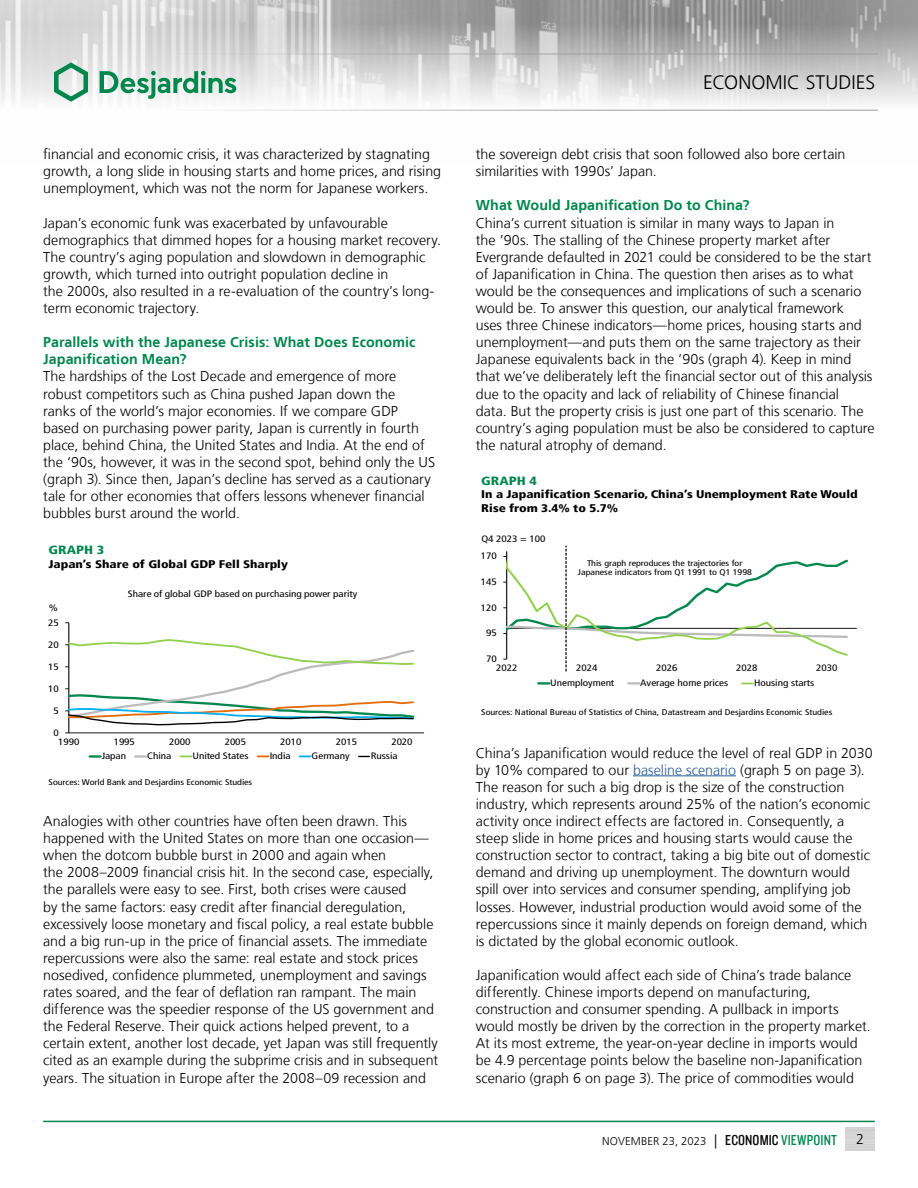
<style>
.page{position:relative;width:918px;height:1188px;background:#fff}
.page>*{position:absolute;margin:0;border:0;box-sizing:border-box;transform-origin:0 0}
.t1{font:300 19.5px "Frutiger LT";letter-spacing:.005em;color:#000}
.t2{font:300 14.25px/17.1px "Frutiger LT";color:#000}
.t3{font:700 14.25px/17.1px "Frutiger LT";letter-spacing:.005em;color:#00874e}
.t4{font:900 condensed 12px "Frutiger LT";color:#00874e;scale:1.2 1}
.t5{font:300 11.25px "Frutiger LT";letter-spacing:.005em;color:#000}
.t6{font:900 condensed 11.1px/13.2px "Frutiger LT";color:#000;scale:1.2 1}
.t7{font:condensed 9.3px "Frutiger LT";color:#000;scale:1.2 1}
.t8{font:condensed 8.25px/9.9px "Frutiger LT";color:#000;text-align:center;scale:1.2 1}
.s1{color:#275b9b}
.s2{font-size:14.25px}
.s3{font-family:"Knockout 29 Junior Ltweight";font-weight:400;font-size:15px}
.s4{font-family:"Knockout 29 Junior Ltweight";font-weight:400;font-size:15px;color:#00874e}
</style>
<div class="page">
<img style="left:0;top:0;width:918px;height:110px">
<hr style="left:0;top:54px;width:878px;height:1px;background:#9d9d9c">
<hr style="left:0;top:110px;width:878px;height:1px;background:#9d9d9c">
<svg style="left:54px;top:62px;width:34px;height:40px"></svg>
<svg style="left:100px;top:71px;width:136px;height:28px"></svg>
<hr style="left:43px;top:1121px;width:832px;height:1px;background:#00874e">
<hr style="left:633px;top:775px;width:103px;height:1px;background:#275b9b">
<hr style="left:69px;top:623px;width:1px;height:110px;background:#000">
<hr style="left:69px;top:733px;width:355px;height:1px;background:#000">
<svg style="left:65px;top:638px;width:350px;height:88px"></svg>
<svg style="left:90px;top:755px;width:10px;height:3px"></svg>
<svg style="left:135px;top:755px;width:11px;height:3px"></svg>
<svg style="left:181px;top:755px;width:10px;height:2px"></svg>
<svg style="left:258px;top:755px;width:10px;height:2px"></svg>
<svg style="left:300px;top:755px;width:10px;height:2px"></svg>
<hr style="left:507px;top:628px;width:350px;height:1px;background:#000">
<svg style="left:539px;top:682px;width:10px;height:3px"></svg>
<svg style="left:628px;top:682px;width:11px;height:3px"></svg>
<svg style="left:742px;top:682px;width:11px;height:2px"></svg>
<svg style="left:503px;top:546px;width:347px;height:125px"></svg>
<p class="t2" style="left:43px;top:146px;width:400px">financial and economic crisis, it was characterized by stagnating growth, a long slide in housing starts and home prices, and rising unemployment, which was not the norm for Japanese workers.</p>
<p class="t2" style="left:43px;top:214px;width:399px">Japan’s economic funk was exacerbated by unfavourable demographics that dimmed hopes for a housing market recovery.<br>The country’s aging population and slowdown in demographic growth, which turned into outright population decline in<br>the 2000s, also resulted in a re-evaluation of the country’s long&shy;term economic trajectory.</p>
<p class="t3" style="left:43px;top:334px;width:374px">Parallels with the Japanese Crisis: What Does Economic<br>Japanification Mean?</p>
<p class="t2" style="left:43px;top:368px;width:393px">The hardships of the Lost Decade and emergence of more robust competitors such as China pushed Japan down the<br>ranks of the world’s major economies. If we compare GDP based on purchasing power parity, Japan is currently in fourth place, behind China, the United States and India. At the end of the ‘90s, however, it was in the second spot, behind only the US (graph 3). Since then, Japan’s decline has served as a cautionary tale for other economies that offers lessons whenever financial bubbles burst around the world.</p>
<p class="t4" style="left:49px;top:543px;width:48px">GRAPH 3</p>
<p class="t6" style="left:49px;top:557px;width:201px">Japan’s Share of Global GDP Fell Sharply</p>
<p class="t7" style="left:49px;top:602px;width:9px">%</p>
<p class="t7" style="left:48px;top:617px;width:10px">25</p>
<p class="t7" style="left:48px;top:639px;width:10px">20</p>
<p class="t7" style="left:48px;top:661px;width:10px">15</p>
<p class="t7" style="left:48px;top:683px;width:10px">10</p>
<p class="t7" style="left:53px;top:705px;width:6px">5</p>
<p class="t7" style="left:53px;top:727px;width:6px">0</p>
<p class="t7" style="left:128px;top:588px;width:193px">Share of global GDP based on purchasing power parity</p>
<p class="t7" style="left:58px;top:736px;width:19px">1990</p>
<p class="t7" style="left:114px;top:736px;width:19px">1995</p>
<p class="t7" style="left:169px;top:736px;width:19px">2000</p>
<p class="t7" style="left:225px;top:736px;width:19px">2005</p>
<p class="t7" style="left:280px;top:736px;width:19px">2010</p>
<p class="t7" style="left:336px;top:736px;width:19px">2015</p>
<p class="t7" style="left:391px;top:736px;width:19px">2020</p>
<p class="t7" style="left:102px;top:751px;width:22px">Japan</p>
<p class="t7" style="left:147px;top:751px;width:22px">China</p>
<p class="t7" style="left:192px;top:751px;width:48px">United States</p>
<p class="t7" style="left:270px;top:751px;width:19px">India</p>
<p class="t7" style="left:312px;top:751px;width:33px">Germany</p>
<p class="t7" style="left:371px;top:751px;width:24px">Russia</p>
<p class="t8" style="left:49px;top:777px;width:171px">Sources: World Bank and Desjardins Economic Studies</p>
<p class="t2" style="left:43px;top:813px;width:397px">Analogies with other countries have often been drawn. This happened with the United States on more than one occasion— when the dotcom bubble burst in 2000 and again when<br>the 2008–2009 financial crisis hit. In the second case, especially, the parallels were easy to see. First, both crises were caused<br>by the same factors: easy credit after financial deregulation, excessively loose monetary and fiscal policy, a real estate bubble and a big run-up in the price of financial assets. The immediate repercussions were also the same: real estate and stock prices nosedived, confidence plummeted, unemployment and savings rates soared, and the fear of deflation ran rampant. The main difference was the speedier response of the US government and the Federal Reserve. Their quick actions helped prevent, to a certain extent, another lost decade, yet Japan was still frequently cited as an example during the subprime crisis and in subsequent years. The situation in Europe after the 2008–09 recession and</p>
<h1 class="t1" style="left:703px;top:72px;width:174px">ECONOMIC STUDIES</h1>
<p class="t2" style="left:476px;top:146px;width:371px">the sovereign debt crisis that soon followed also bore certain similarities with 1990s’ Japan.</p>
<p class="t3" style="left:476px;top:197px;width:275px">What Would Japanification Do to China?</p>
<p class="t2" style="left:476px;top:214px;width:400px">China’s current situation is similar in many ways to Japan in<br>the ’90s. The stalling of the Chinese property market after Evergrande defaulted in 2021 could be considered to be the start of Japanification in China. The question then arises as to what would be the consequences and implications of such a scenario would be. To answer this question, our analytical framework<br>uses three Chinese indicators—home prices, housing starts and unemployment—and puts them on the same trajectory as their Japanese equivalents back in the ‘90s (graph 4). Keep in mind that we’ve deliberately left the financial sector out of this analysis due to the opacity and lack of reliability of Chinese financial<br>data. But the property crisis is just one part of this scenario. The country’s aging population must be also be considered to capture the natural atrophy of demand.</p>
<p class="t4" style="left:481px;top:474px;width:48px">GRAPH 4</p>
<p class="t6" style="left:481px;top:488px;width:315px">In a Japanification Scenario, China’s Unemployment Rate Would<br>Rise from 3.4% to 5.7%</p>
<p class="t7" style="left:481px;top:533px;width:55px">Q4 2023 = 100</p>
<p class="t7" style="left:481px;top:551px;width:15px">170</p>
<p class="t7" style="left:481px;top:576px;width:15px">145</p>
<p class="t7" style="left:481px;top:602px;width:15px">120</p>
<p class="t7" style="left:486px;top:628px;width:10px">95</p>
<p class="t7" style="left:486px;top:653px;width:10px">70</p>
<p class="t8" style="left:578px;top:558px;width:146px">This graph reproduces the trajectories for<br>Japanese indicators from Q1 1991 to Q1 1998</p>
<p class="t7" style="left:496px;top:662px;width:19px">2022</p>
<p class="t7" style="left:576px;top:662px;width:19px">2024</p>
<p class="t7" style="left:656px;top:662px;width:19px">2026</p>
<p class="t7" style="left:736px;top:662px;width:19px">2028</p>
<p class="t7" style="left:816px;top:662px;width:19px">2030</p>
<p class="t7" style="left:550px;top:678px;width:55px">Unemployment</p>
<p class="t7" style="left:640px;top:678px;width:75px">Average home prices</p>
<p class="t7" style="left:754px;top:678px;width:52px">Housing starts</p>
<p class="t8" style="left:481px;top:708px;width:294px">Sources: National Bureau of Statistics of China, Datastream and Desjardins Economic Studies</p>
<p class="t2" style="left:476px;top:744px;width:398px">China’s Japanification would reduce the level of real GDP in 2030 by 10% compared to our <span class="s1">baseline scenario</span> (graph 5 on page 3).<br>The reason for such a big drop is the size of the construction industry, which represents around 25% of the nation’s economic activity once indirect effects are factored in. Consequently, a steep slide in home prices and housing starts would cause the construction sector to contract, taking a big bite out of domestic demand and driving up unemployment. The downturn would spill over into services and consumer spending, amplifying job losses. However, industrial production would avoid some of the repercussions since it mainly depends on foreign demand, which is dictated by the global economic outlook.</p>
<p class="t2" style="left:476px;top:967px;width:396px">Japanification would affect each side of China’s trade balance differently. Chinese imports depend on manufacturing, construction and consumer spending. A pullback in imports would mostly be driven by the correction in the property market.<br>At its most extreme, the year-on-year decline in imports would be 4.9 percentage points below the baseline non-Japanification scenario (graph 6 on page 3). The price of commodities would</p>
<p class="t5" style="left:602px;top:1135px;width:237px">NOVEMBER 23, 2023 <span class="s2">|</span> <span class="s3">ECONOMIC</span> <span class="s4">VIEWPOINT</span></p>
<p class="t2" style="left:856px;top:1131px;width:9px">2</p>
</div>
